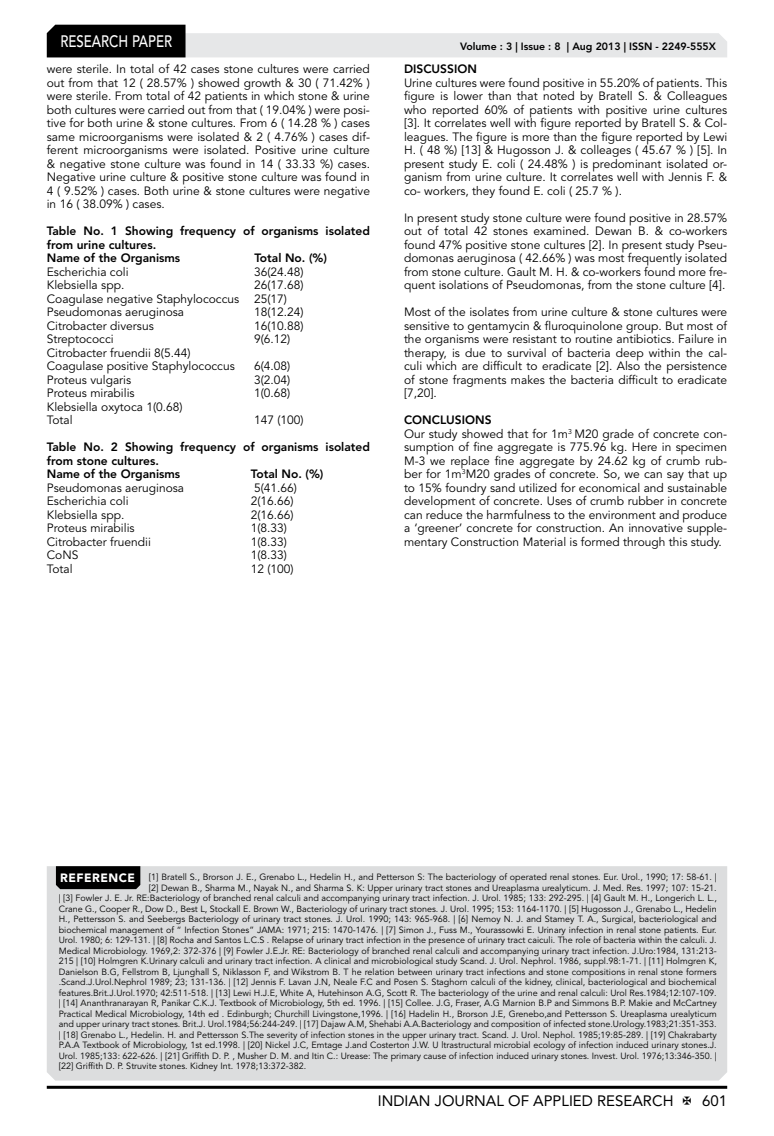
<style>
.page{position:relative;width:774px;height:1136px;background:#fff}
.page>*{position:absolute;margin:0;border:0;box-sizing:border-box;transform-origin:0 0}
.t1{font:500 16.5px "Avenir LT Std";color:#fff;scale:.8 1}
.t2{font:15px "Avenir LT Std";color:#000}
.t3{font:12px/13.5px "Avenir LT Std";color:#000;text-align:justify}
.t4{font:800 12px/13.5px "Avenir LT Std";color:#000}
.t5{font:800 10.5px "Avenir LT Std";color:#000}
.t6{font:9px "Avenir LT Std";color:#000}
.s1{font-weight:800}
.s2{font-weight:900;font-size:12px;color:#fff}
</style>
<div class="page">
<hr style="left:47px;top:1085px;width:680px;height:3px;background:#000">
<svg style="left:47px;top:25px;width:680px;height:32px"></svg>
<div style="left:47px;top:866px;width:680px;height:214px;background:#dcddde"></div>
<div style="left:56px;top:866px;width:84px;height:23px;background:#000"></div>
<h1 class="t1" style="left:60px;top:32px;width:139px">RESEARCH PAPER</h1>
<p class="t3" style="left:47px;top:62px;width:325px">were sterile. In total of 42 cases stone cultures were carried out from that 12 ( 28.57% ) showed growth &amp; 30 ( 71.42% ) were sterile. From total of 42 patients in which stone &amp; urine both cultures were carried out from that ( 19.04% ) were posi&shy;tive for both urine &amp; stone cultures. From 6 ( 14.28 % ) cases same microorganisms were isolated &amp; 2 ( 4.76% ) cases dif&shy;ferent microorganisms were isolated. Positive urine culture &amp; negative stone culture was found in 14 ( 33.33 %) cases.<br>Negative urine culture &amp; positive stone culture was found in 4 ( 9.52% ) cases. Both urine &amp; stone cultures were negative in 16 ( 38.09% ) cases.</p>
<h3 class="t4" style="left:47px;top:224px;width:325px">Table No. 1 Showing frequency of organisms isolated from urine cultures.<br>Name of the Organisms</h3>
<h3 class="t4" style="left:254px;top:251px;width:74px">Total No. (%)</h3>
<h3 class="t3" style="left:47px;top:265px;width:83px">Escherichia coli</h3>
<h3 class="t3" style="left:254px;top:265px;width:51px">36(24.48)</h3>
<h3 class="t3" style="left:47px;top:278px;width:79px">Klebsiella spp.</h3>
<h3 class="t3" style="left:47px;top:278px;width:258px;text-align:left;text-indent:207px">26(17.68)<br>Coagulase negative Staphylococcus 25(17)<br>Pseudomonas aeruginosa</h3>
<h3 class="t3" style="left:254px;top:305px;width:51px">18(12.24)</h3>
<h3 class="t3" style="left:47px;top:319px;width:109px">Citrobacter diversus</h3>
<h3 class="t3" style="left:254px;top:319px;width:51px">16(10.88)</h3>
<h3 class="t3" style="left:47px;top:332px;width:68px">Streptococci</h3>
<h3 class="t3" style="left:254px;top:332px;width:38px">9(6.12)</h3>
<h3 class="t3" style="left:47px;top:346px;width:190px">Citrobacter fruendii 8(5.44)<br>Coagulase positive Staphylococcus</h3>
<h3 class="t3" style="left:254px;top:359px;width:38px">6(4.08)</h3>
<h3 class="t3" style="left:47px;top:373px;width:86px">Proteus vulgaris</h3>
<h3 class="t3" style="left:254px;top:373px;width:38px">3(2.04)</h3>
<h3 class="t3" style="left:47px;top:386px;width:89px">Proteus mirabilis</h3>
<h3 class="t3" style="left:254px;top:386px;width:38px">1(0.68)</h3>
<h3 class="t3" style="left:47px;top:400px;width:137px">Klebsiella oxytoca 1(0.68)<br>Total</h3>
<h3 class="t3" style="left:254px;top:413px;width:51px">147 (100)</h3>
<h3 class="t4" style="left:47px;top:440px;width:325px">Table No. 2 Showing frequency of organisms isolated from stone cultures.<br>Name of the Organisms</h3>
<h3 class="t4" style="left:251px;top:467px;width:74px">Total No. (%)</h3>
<h3 class="t3" style="left:47px;top:481px;width:139px">Pseudomonas aeruginosa</h3>
<h3 class="t3" style="left:254px;top:481px;width:44px">5(41.66)</h3>
<h3 class="t3" style="left:47px;top:494px;width:83px">Escherichia coli</h3>
<h3 class="t3" style="left:251px;top:494px;width:44px">2(16.66)</h3>
<h3 class="t3" style="left:47px;top:508px;width:79px">Klebsiella spp.</h3>
<h3 class="t3" style="left:251px;top:508px;width:44px">2(16.66)</h3>
<h3 class="t3" style="left:47px;top:521px;width:89px">Proteus mirabilis</h3>
<h3 class="t3" style="left:251px;top:521px;width:38px">1(8.33)</h3>
<h3 class="t3" style="left:47px;top:535px;width:106px">Citrobacter fruendii</h3>
<h3 class="t3" style="left:251px;top:535px;width:38px">1(8.33)</h3>
<h3 class="t3" style="left:47px;top:548px;width:33px">CoNS</h3>
<h3 class="t3" style="left:251px;top:548px;width:38px">1(8.33)</h3>
<h3 class="t3" style="left:47px;top:562px;width:27px">Total</h3>
<h3 class="t3" style="left:251px;top:562px;width:44px">12 (100)</h3>
<p class="t5" style="left:460px;top:41px;width:257px">Volume : 3 | Issue : 8 | Aug 2013 | ISSN - 2249-555X</p>
<h3 class="t4" style="left:404px;top:62px;width:74px">DISCUSSION</h3>
<p class="t3" style="left:404px;top:76px;width:325px">Urine cultures were found positive in 55.20% of patients. This figure is lower than that noted by Bratell S. &amp; Colleagues who reported 60% of patients with positive urine cultures [3]. It correlates well with figure reported by Bratell S. &amp; Col&shy;leagues. The figure is more than the figure reported by Lewi H. ( 48 %) [13] &amp; Hugosson J. &amp; colleages ( 45.67 % ) [5]. In present study E. coli ( 24.48% ) is predominant isolated or&shy;ganism from urine culture. It correlates well with Jennis F. &amp; co- workers, they found E. coli ( 25.7 % ).</p>
<p class="t3" style="left:404px;top:211px;width:325px">In present study stone culture were found positive in 28.57% out of total 42 stones examined. Dewan B. &amp; co-workers found 47% positive stone cultures [2]. In present study Pseu&shy;domonas aeruginosa ( 42.66% ) was most frequently isolated from stone culture. Gault M. H. &amp; co-workers found more fre&shy;quent isolations of Pseudomonas, from the stone culture [4].</p>
<p class="t3" style="left:404px;top:305px;width:325px">Most of the isolates from urine culture &amp; stone cultures were sensitive to gentamycin &amp; fluroquinolone group. But most of the organisms were resistant to routine antibiotics. Failure in therapy, is due to survival of bacteria deep within the cal&shy;culi which are difficult to eradicate [2]. Also the persistence of stone fragments makes the bacteria difficult to eradicate [7,20].</p>
<p class="t3" style="left:404px;top:413px;width:325px;text-align:left"><span class="s1">CONCLUSIONS<br></span>Our study showed that for 1m<sup>3</sup> M20 grade of concrete con&shy;sumption of fine aggregate is 775.96 kg. Here in specimen M-3 we replace fine aggregate by 24.62 kg of crumb rub&shy;ber for 1m<sup>3</sup>M20 grades of concrete. So, we can say that up to 15% foundry sand utilized for economical and sustainable development of concrete. Uses of crumb rubber in concrete can reduce the harmfulness to the environment and produce a ‘greener’ concrete for construction. An innovative supple&shy;mentary Construction Material is formed through this study.</p>
<p class="t6" style="left:60px;top:871px;width:658px"><span class="s2">REFERENCE</span> [1] Bratell S., Brorson J. E., Grenabo L., Hedelin H., and Petterson S: The bacteriology of operated renal stones. Eur. Urol., 1990; 17: 58-61. |</p>
<p class="t6" style="left:149px;top:882px;width:569px">[2] Dewan B., Sharma M., Nayak N., and Sharma S. K: Upper urinary tract stones and Ureaplasma urealyticum. J. Med. Res. 1997; 107: 15-21.</p>
<p class="t6" style="left:59px;top:892px;width:660px">| [3] Fowler J. E. Jr. RE:Bacteriology of branched renal calculi and accompanying urinary tract infection. J. Urol. 1985; 133: 292-295. | [4] Gault M. H., Longerich L. L.,</p>
<p class="t6" style="left:59px;top:903px;width:660px">Crane G., Cooper R., Dow D., Best L, Stockall E. Brown W., Bacteriology of urinary tract stones. J. Urol. 1995; 153: 1164-1170. | [5] Hugosson J., Grenabo L., Hedelin</p>
<p class="t6" style="left:59px;top:913px;width:660px">H., Pettersson S. and Seebergs Bacteriology of urinary tract stones. J. Urol. 1990; 143: 965-968. | [6] Nemoy N. J. and Stamey T. A., Surgical, bacteriological and</p>
<p class="t6" style="left:59px;top:924px;width:659px">biochemical management of “ Infection Stones” JAMA: 1971; 215: 1470-1476. | [7] Simon J., Fuss M., Yourassowki E. Urinary infection in renal stone patients. Eur.</p>
<p class="t6" style="left:59px;top:934px;width:659px">Urol. 1980; 6: 129-131. | [8] Rocha and Santos L.C.S . Relapse of urinary tract infection in the presence of urinary tract caiculi. The role of bacteria within the calculi. J.</p>
<p class="t6" style="left:59px;top:945px;width:659px">Medical Microbiology. 1969,2: 372-376 | [9] Fowler J.E.Jr. RE: Bacteriology of branched renal calculi and accompanying urinary tract infection. J.Uro:1984, 131:213-</p>
<p class="t6" style="left:59px;top:955px;width:660px">215 | [10] Holmgren K.Urinary calculi and urinary tract infection. A clinical and microbiological study Scand. J. Urol. Nephrol. 1986, suppl.98:1-71. | [11] Holmgren K,</p>
<p class="t6" style="left:59px;top:966px;width:659px">Danielson B.G, Fellstrom B, Ljunghall S, Niklasson F, and Wikstrom B. T he relation between urinary tract infections and stone compositions in renal stone formers</p>
<p class="t6" style="left:59px;top:976px;width:660px">.Scand.J.Urol.Nephrol 1989; 23; 131-136. | [12] Jennis F. Lavan J.N, Neale F.C and Posen S. Staghorn calculi of the kidney, clinical, bacteriological and biochemical</p>
<p class="t6" style="left:59px;top:987px;width:660px">features.Brit.J.Urol.1970; 42:511-518. | [13] Lewi H.J.E, White A, Hutehinson A.G, Scott R. The bacteriology of the urine and renal calculi: Urol Res.1984;12:107-109.</p>
<p class="t6" style="left:59px;top:997px;width:660px">| [14] Ananthranarayan R, Panikar C.K.J. Textbook of Microbiology, 5th ed. 1996. | [15] Collee. J.G, Fraser, A.G Marnion B.P and Simmons B.P. Makie and McCartney</p>
<p class="t6" style="left:59px;top:1008px;width:659px">Practical Medical Microbiology, 14th ed . Edinburgh; Churchill Livingstone,1996. | [16] Hadelin H., Brorson J.E, Grenebo,and Pettersson S. Ureaplasma urealyticum</p>
<p class="t6" style="left:59px;top:1018px;width:660px">and upper urinary tract stones. Brit.J. Urol.1984;56:244-249. | [17] Dajaw A.M, Shehabi A.A.Bacteriology and composition of infected stone.Urology.1983;21:351-353.</p>
<p class="t6" style="left:59px;top:1029px;width:659px">| [18] Grenabo L., Hedelin. H. and Pettersson S.The severity of infection stones in the upper urinary tract. Scand. J. Urol. Nephol. 1985;19:85-289. | [19] Chakrabarty</p>
<p class="t6" style="left:59px;top:1039px;width:659px">P.A.A Textbook of Microbiology, 1st ed.1998. | [20] Nickel J.C, Emtage J.and Costerton J.W. U ltrastructural microbial ecology of infection induced urinary stones.J.</p>
<p class="t6" style="left:59px;top:1050px;width:660px">Urol. 1985;133: 622-626. | [21] Griffith D. P. , Musher D. M. and Itin C.: Urease: The primary cause of infection induced urinary stones. Invest. Urol. 1976;13:346-350. |</p>
<p class="t6" style="left:59px;top:1060px;width:249px">[22] Griffith D. P. Struvite stones. Kidney Int. 1978;13:372-382.</p>
<h2 class="t2" style="left:378px;top:1091px;width:297px">INDIAN JOURNAL OF APPLIED RESEARCH</h2>
<h2 class="t2" style="left:702px;top:1091px;width:27px">601</h2>
</div>
